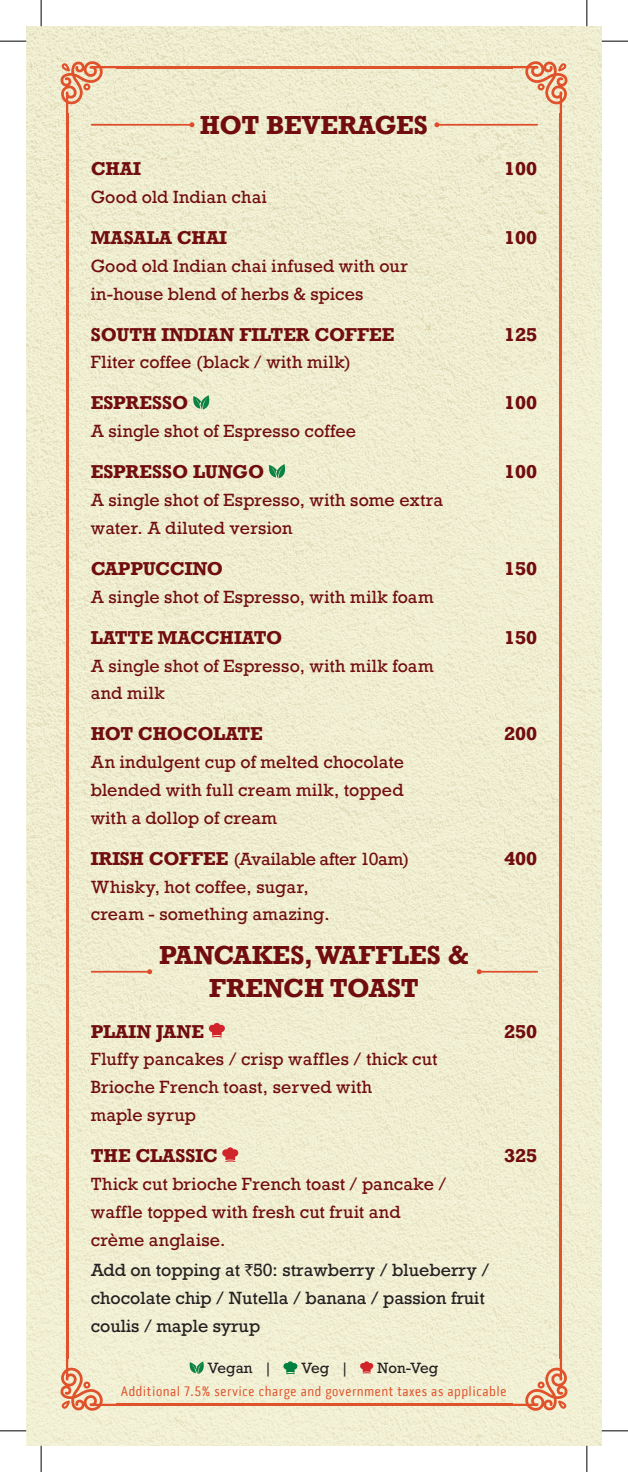
<style>
.page{position:relative;width:628px;height:1472px;background:#fff}
.page>*{position:absolute;margin:0;border:0;box-sizing:border-box;transform-origin:0 0}
.Menu_Section{font:700 24.5px/33.1px "Rockwell";color:#710d0f;text-align:center}
.Menu_Item{font:700 17.5px "Rockwell";color:#710d0f}
.Menu_Item-2{font:700 17.5px "Rockwell";letter-spacing:-.02em;color:#710d0f}
.Menu_Item_Description{font:16.62px/27.8px "Rockwell";letter-spacing:.01em;color:#710d0f}
.Menu_Item_Addon{font:16.62px/27.8px "Rockwell";color:#231f20}
.Menu_Item-3{font:16.62px "Rockwell";letter-spacing:-.015em;color:#710d0f}
.t1{font:14px "Pill Gothic 300 mg";letter-spacing:.04em;color:#df522b}
.Description{font:14px "Rockwell";color:#231f20}
.s1{font-weight:700;font-size:17.5px}
.s2{font-family:"Rupee Foradian"}
</style>
<div class="page">
<img style="left:26px;top:26px;width:576px;height:1419px">
<svg style="left:60px;top:61px;width:66px;height:65px;background:#eacdae"></svg>
<svg style="left:502px;top:61px;width:66px;height:65px;background:#ebceaf"></svg>
<hr style="left:116px;top:66px;width:396px;height:2px;background:#df522b">
<svg style="left:60px;top:1345px;width:66px;height:66px;background:#edd1b3"></svg>
<svg style="left:502px;top:1345px;width:66px;height:66px;background:#edd1b3"></svg>
<hr style="left:116px;top:1403px;width:396px;height:2px;background:#df522b">
<hr style="left:66px;top:113px;width:2px;height:1245px;background:#df522b">
<hr style="left:560px;top:113px;width:2px;height:1245px;background:#df522b">
<svg style="left:192px;top:395px;width:20px;height:14px"></svg>
<svg style="left:268px;top:464px;width:20px;height:14px"></svg>
<svg style="left:209px;top:1022px;width:16px;height:15px"></svg>
<svg style="left:222px;top:1146px;width:17px;height:15px"></svg>
<svg style="left:188px;top:1361px;width:18px;height:12px"></svg>
<svg style="left:283px;top:1360px;width:15px;height:14px"></svg>
<svg style="left:360px;top:1360px;width:14px;height:13px"></svg>
<hr style="left:437px;top:124px;width:100px;height:2px;background:#de4c2b">
<svg style="left:434px;top:122px;width:5px;height:5px"></svg>
<hr style="left:479px;top:970px;width:58px;height:2px;background:#de4c2b">
<svg style="left:477px;top:969px;width:5px;height:5px"></svg>
<hr style="left:92px;top:970px;width:58px;height:2px;background:#de4c2b">
<svg style="left:147px;top:969px;width:5px;height:5px"></svg>
<hr style="left:92px;top:124px;width:100px;height:2px;background:#de4c2b">
<svg style="left:189px;top:122px;width:5px;height:5px"></svg>
<svg style="left:0;top:41px;width:26px;height:1px"></svg>
<svg style="left:602px;top:41px;width:26px;height:1px"></svg>
<svg style="left:0;top:1430px;width:26px;height:1px"></svg>
<svg style="left:602px;top:1430px;width:26px;height:1px"></svg>
<svg style="left:41px;top:0;width:1px;height:26px"></svg>
<svg style="left:41px;top:1445px;width:1px;height:26px"></svg>
<svg style="left:587px;top:0;width:1px;height:26px"></svg>
<svg style="left:587px;top:1445px;width:1px;height:26px"></svg>
<p class="Menu_Section" style="left:200px;top:108px;width:230px">HOT BEVERAGES</p>
<p class="Menu_Item" style="left:91px;top:157px;width:52px">CHAI</p>
<p class="Menu_Item" style="left:504px;top:157px;width:35px">100</p>
<p class="Menu_Item_Description" style="left:91px;top:183px;width:178px">Good old Indian chai</p>
<p class="Menu_Item" style="left:91px;top:226px;width:138px">MASALA CHAI</p>
<p class="Menu_Item" style="left:504px;top:226px;width:35px">100</p>
<p class="Menu_Item_Description" style="left:91px;top:252px;width:319px">Good old Indian chai infused with our in-house blend of herbs &amp; spices</p>
<p class="Menu_Item" style="left:91px;top:323px;width:305px">SOUTH INDIAN FILTER COFFEE</p>
<p class="Menu_Item" style="left:504px;top:323px;width:35px">125</p>
<p class="Menu_Item_Description" style="left:91px;top:349px;width:262px">Fliter coffee (black / with milk)</p>
<p class="Menu_Item" style="left:91px;top:391px;width:99px">ESPRESSO</p>
<p class="Menu_Item" style="left:504px;top:391px;width:35px">100</p>
<p class="Menu_Item_Description" style="left:91px;top:417px;width:267px">A single shot of Espresso coffee</p>
<p class="Menu_Item" style="left:91px;top:460px;width:175px">ESPRESSO LUNGO</p>
<p class="Menu_Item" style="left:504px;top:460px;width:35px">100</p>
<p class="Menu_Item_Description" style="left:91px;top:486px;width:354px">A single shot of Espresso, with some extra water. A diluted version</p>
<p class="Menu_Item" style="left:91px;top:557px;width:134px">CAPPUCCINO</p>
<p class="Menu_Item" style="left:504px;top:557px;width:35px">150</p>
<p class="Menu_Item_Description" style="left:91px;top:583px;width:344px">A single shot of Espresso, with milk foam</p>
<p class="Menu_Item" style="left:91px;top:626px;width:193px">LATTE MACCHIATO</p>
<p class="Menu_Item" style="left:504px;top:626px;width:35px">150</p>
<p class="Menu_Item_Description" style="left:91px;top:652px;width:344px">A single shot of Espresso, with milk foam and milk</p>
<p class="Menu_Item-2" style="left:91px;top:722px;width:174px">HOT CHOCOLATE</p>
<p class="Menu_Item" style="left:504px;top:722px;width:35px">200</p>
<p class="Menu_Item_Description" style="left:91px;top:748px;width:315px;text-align:justify">An indulgent cup of melted chocolate blended with full cream milk, topped with a dollop of cream</p>
<p class="Menu_Item-3" style="left:91px;top:848px;width:320px"><span class="s1">IRISH COFFEE</span> (Available after 10am)</p>
<p class="Menu_Item" style="left:504px;top:847px;width:35px">400</p>
<p class="Menu_Item_Description" style="left:91px;top:873px;width:240px">Whisky, hot coffee, sugar, cream - something amazing.</p>
<p class="Menu_Section" style="left:159px;top:937px;width:311px">PANCAKES, WAFFLES &amp;<br>FRENCH TOAST</p>
<p class="Menu_Item" style="left:91px;top:1019px;width:115px">PLAIN JANE</p>
<p class="Menu_Item" style="left:504px;top:1019px;width:35px">250</p>
<p class="Menu_Item_Description" style="left:91px;top:1045px;width:348px">Fluffy pancakes / crisp waffles / thick cut<br>Brioche French toast, served with<br>maple syrup</p>
<p class="Menu_Item" style="left:91px;top:1144px;width:128px">THE CLASSIC</p>
<p class="Menu_Item" style="left:504px;top:1144px;width:35px">325</p>
<p class="Menu_Item_Description" style="left:91px;top:1170px;width:357px">Thick cut brioche French toast / pancake / waffle topped with fresh cut fruit and crème anglaise.</p>
<p class="Menu_Item_Addon" style="left:91px;top:1256px;width:400px">Add on topping at <span class="s2">`</span>50: strawberry / blueberry / chocolate chip / Nutella / banana / passion fruit coulis / maple syrup</p>
<p class="Description" style="left:208px;top:1358px;width:66px">Vegan |</p>
<p class="Description" style="left:301px;top:1358px;width:49px">Veg |</p>
<p class="Description" style="left:377px;top:1358px;width:63px">Non-Veg</p>
<p class="t1" style="left:121px;top:1383px;width:387px">Additional 7.5% service charge and government taxes as applicable</p>
</div>
